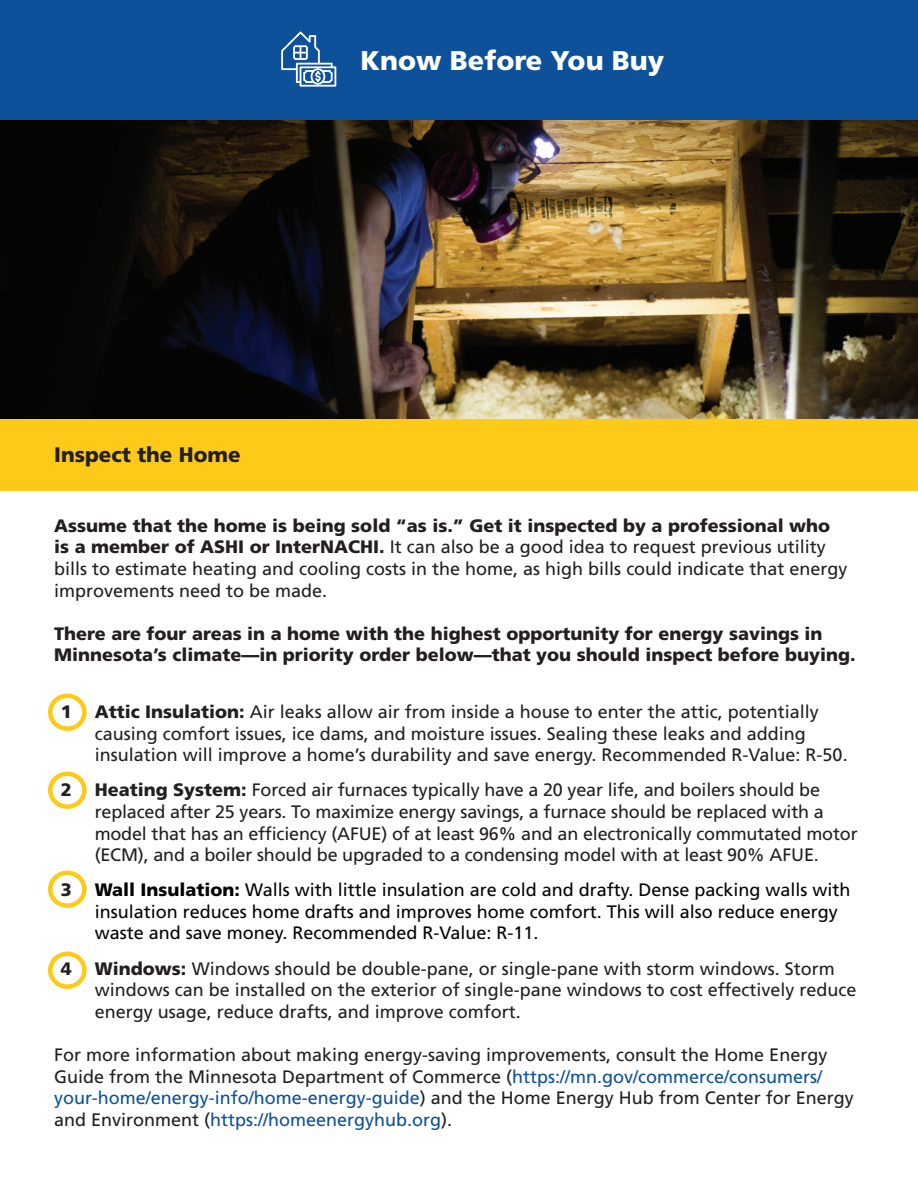
<style>
.page{position:relative;width:918px;height:1188px;background:#fff}
.page>*{position:absolute;margin:0;border:0;box-sizing:border-box;transform-origin:0 0}
.t1{font:900 27px "Frutiger LT Std";color:#fff}
.t2{font:900 21px "Frutiger LT Std";color:#231f20}
.t3{font:18px/21.6px "Frutiger LT Std";color:#231f20}
.t4{font:18px/21.6px "Frutiger LT Std";color:#040503}
.t5{font:900 18px/21.6px "Frutiger LT Std";color:#231f20}
.s1{font-weight:900}
.s2{color:#0e519b}
</style>
<div class="page">
<img style="left:0;top:119px;width:918px;height:300px">
<div style="left:0;top:419px;width:918px;height:72px;background:#feca19"></div>
<div style="left:0;top:0;width:918px;height:119px;background:#0e519b"></div>
<div style="left:48px;top:694px;width:39px;height:37px;border:4px solid #feca19;border-radius:50%"></div>
<div style="left:48px;top:772px;width:39px;height:37px;border:4px solid #feca19;border-radius:50%"></div>
<div style="left:48px;top:871px;width:39px;height:37px;border:4px solid #feca19;border-radius:50%"></div>
<div style="left:48px;top:952px;width:39px;height:37px;border:4px solid #feca19;border-radius:50%"></div>
<svg style="left:281px;top:31px;width:55px;height:56px"></svg>
<h1 class="t1" style="left:361px;top:44px;width:305px">Know Before You Buy</h1>
<p class="t2" style="left:54px;top:442px;width:188px">Inspect the Home</p>
<p class="t3" style="left:54px;top:515px;width:795px"><span class="s1">Assume that the home is being sold “as is.” Get it inspected by a professional who is a member of ASHI or InterNACHI.</span> It can also be a good idea to request previous utility bills to estimate heating and cooling costs in the home, as high bills could indicate that energy improvements need to be made.</p>
<p class="t5" style="left:54px;top:623px;width:803px">There are four areas in a home with the highest opportunity for energy savings in<br>Minnesota’s climate—in priority order below—that you should inspect before buying.</p>
<p class="t5" style="left:61px;top:701px;width:13px">1</p>
<p class="t3" style="left:95px;top:701px;width:754px"><span class="s1">Attic Insulation:</span> Air leaks allow air from inside a house to enter the attic, potentially causing comfort issues, ice dams, and moisture issues. Sealing these leaks and adding insulation will improve a home’s durability and save energy. Recommended R-Value: R‑50.</p>
<p class="t5" style="left:61px;top:779px;width:13px">2</p>
<p class="t3" style="left:95px;top:779px;width:765px"><span class="s1">Heating System:</span> Forced air furnaces typically have a 20 year life, and boilers should be replaced after 25 years. To maximize energy savings, a furnace should be replaced with a model that has an efficiency (AFUE) of at least 96% and an electronically commutated motor (ECM), and a boiler should be upgraded to a condensing model with at least 90% AFUE.</p>
<p class="t5" style="left:61px;top:879px;width:13px">3</p>
<p class="t4" style="left:95px;top:879px;width:757px"><span class="s1">Wall Insulation:</span> Walls with little insulation are cold and drafty. Dense packing walls with insulation reduces home drafts and improves home comfort. This will also reduce energy waste and save money. Recommended R-Value: R‑11.</p>
<p class="t5" style="left:61px;top:957px;width:13px">4</p>
<p class="t3" style="left:95px;top:958px;width:763px"><span class="s1">Windows:</span> Windows should be double-pane, or single-pane with storm windows. Storm windows can be installed on the exterior of single-pane windows to cost effectively reduce energy usage, reduce drafts, and improve comfort.</p>
<p class="t3" style="left:54px;top:1044px;width:801px">For more information about making energy-saving improvements, consult the Home Energy Guide from the Minnesota Department of Commerce (<span class="s2">https://mn.gov/commerce/consumers/ your-home/energy-info/home-energy-guide</span>) and the Home Energy Hub from Center for Energy and Environment (<span class="s2">https://homeenergyhub.org</span>).</p>
</div>
